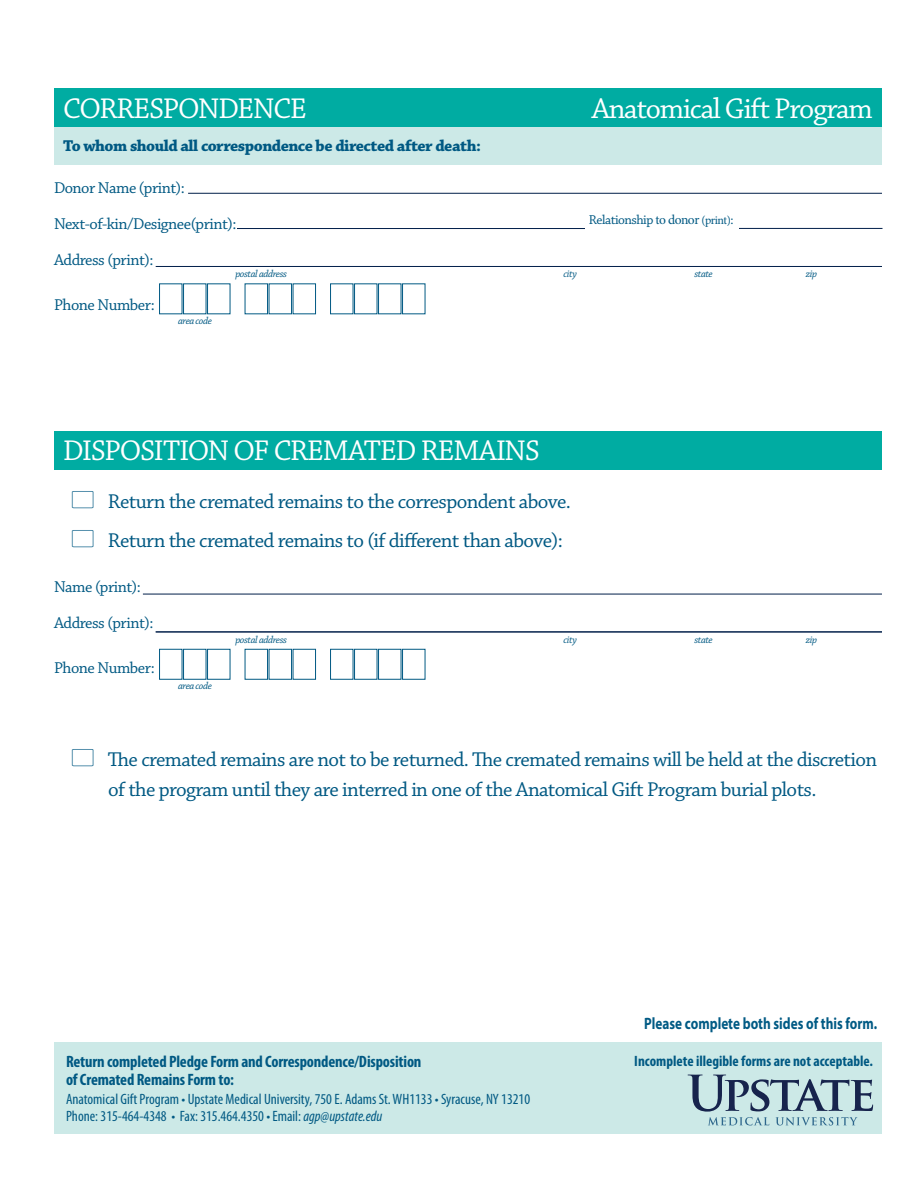
<style>
.page{position:relative;width:918px;height:1188px;background:#fff}
.page>*{position:absolute;margin:0;border:0;box-sizing:border-box;transform-origin:0 0}
.smaller_head{font:30px "Chaparral Pro";letter-spacing:-.04em;color:#fff}
.body_12_14{font:21px/30px "Chaparral Pro";letter-spacing:-.03em;color:#005983}
.body_12_14-2{font:16.5px "Chaparral Pro";letter-spacing:-.03em;color:#005983}
.body_12_14-3{font:700 condensed 16.5px "Myriad Pro";letter-spacing:-.01em;color:#005983}
.smaller_head-2{font:700 16.5px "Chaparral Pro";letter-spacing:-.03em;color:#005983}
.t1{font:700 16.5px "Myriad Pro";color:#005a84;scale:.8 1}
.body_12_14-4{font:condensed 15px "Myriad Pro";color:#005983}
.body_12_14-5{font:700 condensed 15px "Myriad Pro";color:#005983}
.body_12_14-6{font:13.5px "Chaparral Pro";letter-spacing:-.035em;color:#005983}
.smaller_head-3{font:italic 10.5px "Chaparral Pro";letter-spacing:-.04em;color:#005983}
.s1{font-family:"Minion Pro"}
.s2{font-family:"Minion Pro";font-size:12px}
.s3{font-family:"Carta"}
.s4{font-style:italic}
</style>
<div class="page">
<div style="left:54px;top:431px;width:828px;height:39px;background:#00aca2"></div>
<div style="left:55px;top:88px;width:827px;height:77px;background:#cce9e7"></div>
<div style="left:54px;top:88px;width:828px;height:39px;background:#00aca2"></div>
<hr style="left:188px;top:193px;width:694px;height:1px;background:#001e49">
<hr style="left:237px;top:228px;width:348px;height:1px;background:#001e49">
<hr style="left:739px;top:228px;width:144px;height:1px;background:#001e49">
<hr style="left:156px;top:266px;width:726px;height:1px;background:#001e49">
<div style="left:159px;top:284px;width:23px;height:30px;border:1px solid #005983"></div>
<div style="left:183px;top:284px;width:23px;height:30px;border:1px solid #005983"></div>
<div style="left:207px;top:284px;width:23px;height:30px;border:1px solid #005983"></div>
<div style="left:245px;top:284px;width:23px;height:30px;border:1px solid #005983"></div>
<div style="left:269px;top:284px;width:23px;height:30px;border:1px solid #005983"></div>
<div style="left:293px;top:284px;width:23px;height:30px;border:1px solid #005983"></div>
<div style="left:330px;top:284px;width:23px;height:30px;border:1px solid #005983"></div>
<div style="left:354px;top:284px;width:23px;height:30px;border:1px solid #005983"></div>
<div style="left:378px;top:284px;width:23px;height:30px;border:1px solid #005983"></div>
<div style="left:402px;top:284px;width:23px;height:30px;border:1px solid #005983"></div>
<div style="left:159px;top:649px;width:23px;height:30px;border:1px solid #005983"></div>
<div style="left:183px;top:649px;width:23px;height:30px;border:1px solid #005983"></div>
<div style="left:207px;top:649px;width:23px;height:30px;border:1px solid #005983"></div>
<div style="left:245px;top:649px;width:23px;height:30px;border:1px solid #005983"></div>
<div style="left:269px;top:649px;width:23px;height:30px;border:1px solid #005983"></div>
<div style="left:293px;top:649px;width:23px;height:30px;border:1px solid #005983"></div>
<div style="left:330px;top:649px;width:23px;height:30px;border:1px solid #005983"></div>
<div style="left:354px;top:649px;width:23px;height:30px;border:1px solid #005983"></div>
<div style="left:378px;top:649px;width:23px;height:30px;border:1px solid #005983"></div>
<div style="left:402px;top:649px;width:23px;height:30px;border:1px solid #005983"></div>
<div style="left:54px;top:1042px;width:828px;height:92px;background:#cce9e7"></div>
<svg style="left:688px;top:1075px;width:185px;height:50px"></svg>
<hr style="left:156px;top:632px;width:726px;height:1px;background:#001e49">
<hr style="left:143px;top:594px;width:739px;height:1px;background:#001e49">
<p class="smaller_head" style="left:63px;top:92px;width:245px">CORRESPONDENCE</p>
<p class="smaller_head" style="left:592px;top:92px;width:283px">Anatomical Gift Program</p>
<p class="smaller_head-2" style="left:63px;top:136px;width:419px">To whom should all correspondence be directed after death:</p>
<p class="body_12_14-2" style="left:54px;top:179px;width:132px">Donor Name (print):</p>
<p class="body_12_14-2" style="left:54px;top:215px;width:184px">Next-of-kin/Designee(print):</p>
<p class="body_12_14-6" style="left:589px;top:212px;width:146px">Relationship <span class="s1">to donor</span> <span class="s2">(print)</span><span class="s1">:</span></p>
<p class="body_12_14-2" style="left:54px;top:251px;width:101px">Address (print):</p>
<p class="body_12_14-2" style="left:54px;top:296px;width:102px">Phone Number:</p>
<p class="smaller_head-3" style="left:235px;top:268px;width:53px">postal address</p>
<p class="smaller_head-3" style="left:563px;top:268px;width:15px">city</p>
<p class="smaller_head-3" style="left:695px;top:268px;width:20px">state</p>
<p class="smaller_head-3" style="left:806px;top:268px;width:13px">zip</p>
<p class="smaller_head-3" style="left:178px;top:315px;width:35px">area code</p>
<p class="smaller_head" style="left:63px;top:434px;width:478px">DISPOSITION OF CREMATED REMAINS</p>
<p class="body_12_14" style="left:72px;top:487px;width:500px"><span class="s3">L</span> Return the cremated remains to the correspondent above.</p>
<p class="body_12_14" style="left:72px;top:526px;width:492px"><span class="s3">L</span> Return the cremated remains to (if different than above):</p>
<p class="body_12_14-2" style="left:54px;top:578px;width:88px">Name (print):</p>
<p class="body_12_14-2" style="left:54px;top:614px;width:101px">Address (print):</p>
<p class="body_12_14-2" style="left:54px;top:659px;width:102px">Phone Number:</p>
<p class="smaller_head-3" style="left:235px;top:634px;width:53px">postal address</p>
<p class="smaller_head-3" style="left:563px;top:634px;width:15px">city</p>
<p class="smaller_head-3" style="left:695px;top:634px;width:20px">state</p>
<p class="smaller_head-3" style="left:806px;top:634px;width:13px">zip</p>
<p class="smaller_head-3" style="left:178px;top:680px;width:35px">area code</p>
<p class="body_12_14" style="left:108px;top:745px;width:771px;text-indent:-36px"><span class="s3">L</span> The cremated remains are not to be returned. The cremated remains will be held at the discretion of the program until they are interred in one of the Anatomical Gift Program burial plots.</p>
<p class="body_12_14-3" style="left:66px;top:1051px;width:357px">Return completed Pledge Form and Correspondence/Disposition</p>
<p class="body_12_14-3" style="left:66px;top:1069px;width:170px">of Cremated Remains Form to:</p>
<p class="body_12_14-4" style="left:66px;top:1090px;width:466px">Anatomical Gift Program • Upstate Medical University, 750 E. Adams St. WH1133 • Syracuse, NY 13210</p>
<p class="body_12_14-4" style="left:66px;top:1107px;width:318px">Phone: 315-464-4348 • Fax: 315.464.4350 • Email: <span class="s4">agp@upstate.edu</span></p>
<p class="t1" style="left:644px;top:1013px;width:293px">Please complete both sides of this form.</p>
<p class="body_12_14-5" style="left:634px;top:1051px;width:240px">Incomplete illegible forms are not acceptable.</p>
</div>
